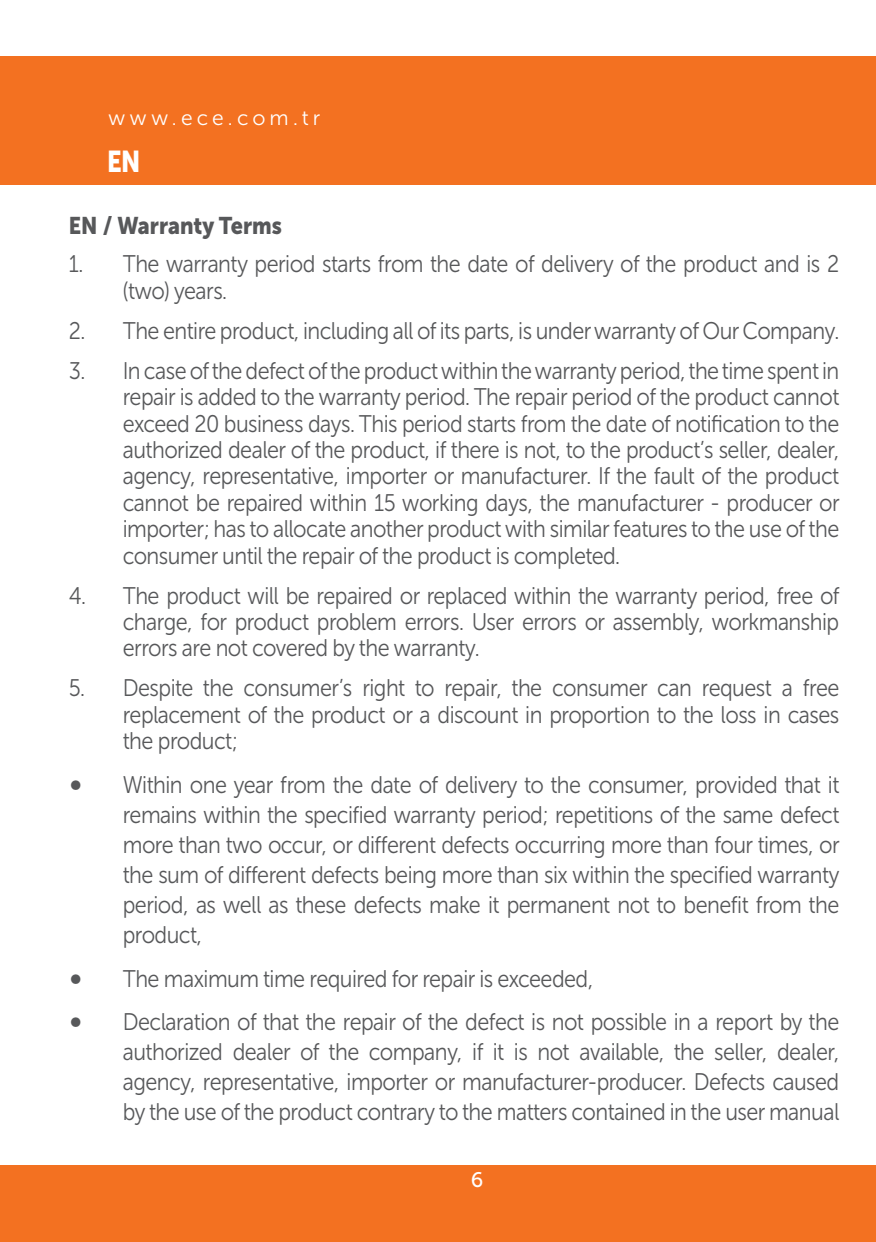
<style>
.page{position:relative;width:876px;height:1242px;background:#fff}
.page>*{position:absolute;margin:0;border:0;box-sizing:border-box;transform-origin:0 0}
.t1{font:30px "Museo Sans Cyrl 900";color:#fff;scale:.85 1}
.t2{font:24px/26.4px "Museo Sans Cyrl 300";letter-spacing:-.025em;color:#57585a;text-align:justify;scale:.9 1}
.t3{font:24px "Museo Sans Cyrl 900";color:#57585a;scale:.9 1}
.t4{font:21px "Museo Sans Cyrl 300";letter-spacing:.2em;color:#fff}
.t5{font:21px "Museo Sans 500";color:#fff}
.s1{font-family:"Minion Pro";font-size:36px}
</style>
<div class="page">
<div style="left:0;top:1165px;width:876px;height:77px;background:#f37121"></div>
<div style="left:0;top:57px;width:876px;height:128px;background:#f37121"></div>
<p class="t4" style="left:108px;top:107px;width:214px">www.ece.com.tr</p>
<p class="t1" style="left:107px;top:145px;width:41px">EN</p>
<p class="t3" style="left:69px;top:212px;width:238px">EN / Warranty Terms</p>
<p class="t2" style="left:123px;top:251px;width:798px;text-indent:-54px">1. The warranty period starts from the date of delivery of the product and is 2 (two) years.</p>
<p class="t2" style="left:69px;top:317px;width:858px">2. The entire product, including all of its parts, is under warranty of Our Company.</p>
<p class="t2" style="left:123px;top:357px;width:798px;text-indent:-54px">3. In case of the defect of the product within the warranty period, the time spent in repair is added to the warranty period. The repair period of the product cannot exceed 20 business days. This period starts from the date of notification to the authorized dealer of the product, if there is not, to the product’s seller, dealer, agency, representative, importer or manufacturer. If the fault of the product cannot be repaired within 15 working days, the manufacturer - producer or importer; has to allocate another product with similar features to the use of the consumer until the repair of the product is completed.</p>
<p class="t2" style="left:123px;top:582px;width:798px;text-indent:-54px">4. The product will be repaired or replaced within the warranty period, free of charge, for product problem errors. User errors or assembly, workmanship errors are not covered by the warranty.</p>
<p class="t2" style="left:123px;top:675px;width:798px;text-indent:-54px">5. Despite the consumer’s right to repair, the consumer can request a free replacement of the product or a discount in proportion to the loss in cases the product;</p>
<p class="t2" style="left:123px;top:770px;width:798px;line-height:30px;text-indent:-54px"><span class="s1">•</span> Within one year from the date of delivery to the consumer, provided that it remains within the specified warranty period; repetitions of the same defect more than two occur, or different defects occurring more than four times, or the sum of different defects being more than six within the specified warranty period, as well as these defects make it permanent not to benefit from the product,</p>
<p class="t2" style="left:69px;top:965px;width:584px"><span class="s1">•</span> The maximum time required for repair is exceeded,</p>
<p class="t2" style="left:123px;top:1007px;width:798px;line-height:30px;text-indent:-54px"><span class="s1">•</span> Declaration of that the repair of the defect is not possible in a report by the authorized dealer of the company, if it is not available, the seller, dealer, agency, representative, importer or manufacturer-producer. Defects caused by the use of the product contrary to the matters contained in the user manual</p>
<p class="t5" style="left:471px;top:1168px;width:14px">6</p>
</div>
